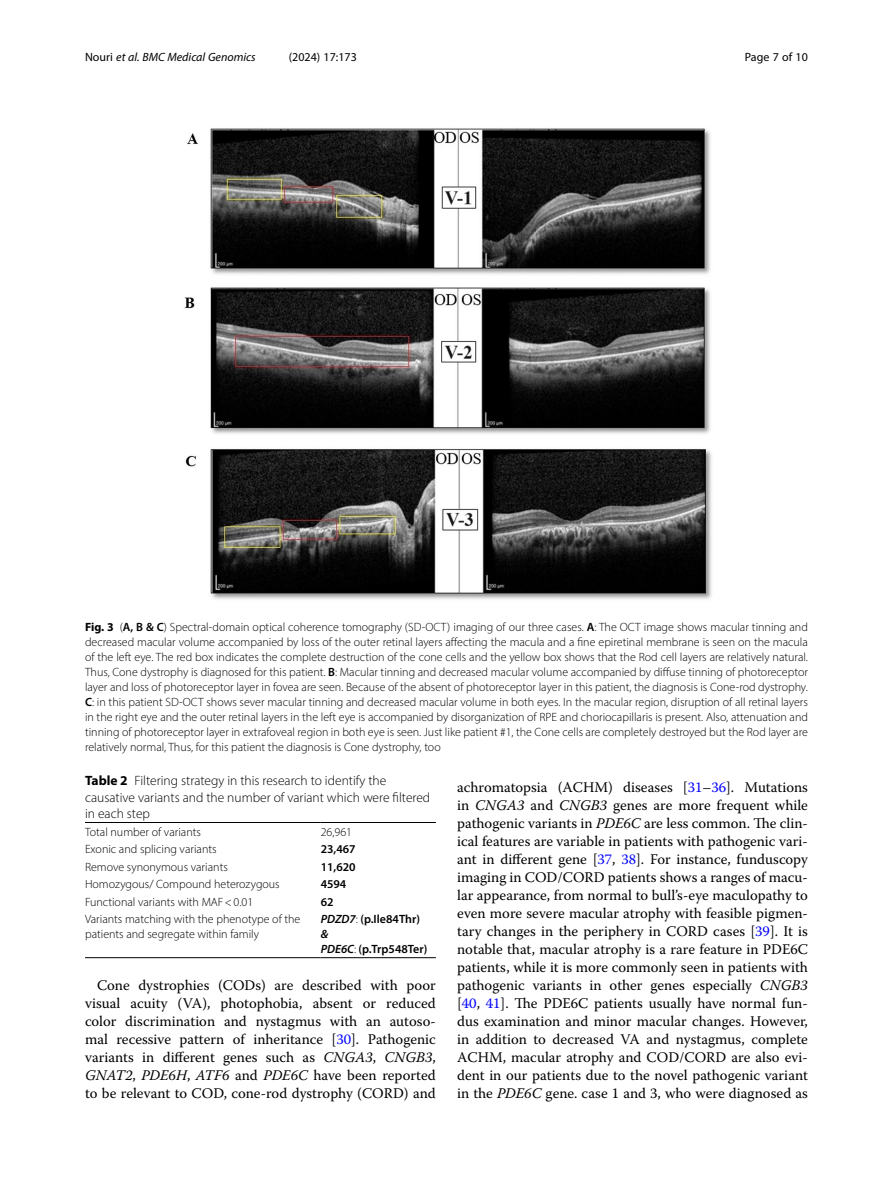
<style>
.page{position:relative;width:893px;height:1191px;background:#fff}
.page>*{position:absolute;margin:0;border:0;box-sizing:border-box;transform-origin:0 0}
.Body_Text_Indent{font:14.7px/18px "Warnock Pro";color:#000;text-align:justify}
.Table_Caption{font:300 13.5px/16.5px "Myriad Pro";color:#000}
.Figure_Caption{font:300 12px/15px "Myriad Pro";color:#000;text-align:justify}
.Table_Body{font:300 12px/15px "Myriad Pro";color:#000}
.Table_Body-2{font:600 12px "Myriad Pro";color:#000}
.t1{font:italic 12px "Myriad Pro";color:#000}
.t2{font:12px "Myriad Pro";color:#000}
.Table_Body-3{font:italic 600 12px "Myriad Pro";color:#000}
.s1{font-style:normal}
.s2{font-weight:700}
.s3{font-weight:600}
.s4{font-style:italic}
.s5{font-weight:300}
.s6{color:#00f}
</style>
<div class="page">
<hr style="left:321px;top:822px;width:115px;height:1px;background:#000">
<hr style="left:85px;top:957px;width:236px;height:1px;background:#000">
<hr style="left:321px;top:957px;width:115px;height:1px;background:#000">
<hr style="left:85px;top:822px;width:236px;height:1px;background:#000">
<img style="left:184px;top:128px;width:528px;height:471px">
<p class="t1" style="left:85px;top:50px;width:172px"><span class="s1">Nouri</span> et al. BMC Medical Genomics</p>
<p class="t2" style="left:289px;top:50px;width:70px">(2024) 17:173</p>
<p class="t2" style="left:745px;top:50px;width:65px">Page 7 of 10</p>
<p class="Figure_Caption" style="left:85px;top:619px;width:724px"><span class="s2">Fig. 3</span> (<span class="s3">A, B &amp; C</span>) Spectral-domain optical coherence tomography (SD-OCT) imaging of our three cases. <span class="s3">A</span>: The OCT image shows macular tinning and decreased macular volume accompanied by loss of the outer retinal layers affecting the macula and a fine epiretinal membrane is seen on the macula of the left eye. The red box indicates the complete destruction of the cone cells and the yellow box shows that the Rod cell layers are relatively natural.<br>Thus, Cone dystrophy is diagnosed for this patient. <span class="s3">B</span>: Macular tinning and decreased macular volume accompanied by diffuse tinning of photoreceptor layer and loss of photoreceptor layer in fovea are seen. Because of the absent of photoreceptor layer in this patient, the diagnosis is Cone-rod dystrophy.<br><span class="s3">C</span>: in this patient SD-OCT shows sever macular tinning and decreased macular volume in both eyes. In the macular region, disruption of all retinal layers in the right eye and the outer retinal layers in the left eye is accompanied by disorganization of RPE and choriocapillaris is present. Also, attenuation and tinning of photoreceptor layer in extrafoveal region in both eye is seen. Just like patient #1, the Cone cells are completely destroyed but the Rod layer are relatively normal, Thus, for this patient the diagnosis is Cone dystrophy, too</p>
<p class="Table_Caption" style="left:85px;top:772px;width:347px"><span class="s2">Table 2</span> Filtering strategy in this research to identify the causative variants and the number of variant which were filtered in each step</p>
<p class="Table_Body" style="left:85px;top:824px;width:117px">Total number of variants</p>
<p class="Table_Body" style="left:321px;top:824px;width:33px">26,961</p>
<p class="Table_Body" style="left:85px;top:841px;width:133px">Exonic and splicing variants</p>
<p class="Table_Body-2" style="left:321px;top:841px;width:36px">23,467</p>
<p class="Table_Body" style="left:85px;top:859px;width:144px">Remove synonymous variants</p>
<p class="Table_Body-2" style="left:321px;top:859px;width:36px">11,620</p>
<p class="Table_Body" style="left:85px;top:876px;width:196px">Homozygous/ Compound heterozygous</p>
<p class="Table_Body-2" style="left:321px;top:876px;width:27px">4594</p>
<p class="Table_Body" style="left:85px;top:894px;width:170px">Functional variants with MAF&lt;0.01</p>
<p class="Table_Body-2" style="left:321px;top:894px;width:14px">62</p>
<p class="Table_Body" style="left:85px;top:911px;width:217px">Variants matching with the phenotype of the patients and segregate within family</p>
<p class="Table_Body-2" style="left:321px;top:911px;width:101px"><span class="s4">PDZD7</span><span class="s5">:</span> (p.Ile84Thr)</p>
<p class="Table_Body-3" style="left:321px;top:926px;width:9px">&amp;</p>
<p class="Table_Body-2" style="left:321px;top:941px;width:108px"><span class="s4">PDE6C</span><span class="s5">:</span> (p.Trp548Ter)</p>
<p class="Body_Text_Indent" style="left:85px;top:976px;width:352px;text-indent:12px">Cone dystrophies (CODs) are described with poor visual acuity (VA), photophobia, absent or reduced color discrimination and nystagmus with an autoso&shy;mal recessive pattern of inheritance [<span class="s6">30</span>]. Pathogenic variants in different genes such as <span class="s4">CNGA3</span>, <span class="s4">CNGB3</span>, <span class="s4">GNAT2</span>, <span class="s4">PDE6H</span>, <span class="s4">ATF6</span> and <span class="s4">PDE6C</span> have been reported to be relevant to COD, cone-rod dystrophy (CORD) and</p>
<p class="Body_Text_Indent" style="left:457px;top:778px;width:352px">achromatopsia (ACHM) diseases [<span class="s6">31</span>–<span class="s6">36</span>]. Mutations in <span class="s4">CNGA3</span> and <span class="s4">CNGB3</span> genes are more frequent while pathogenic variants in <span class="s4">PDE6C</span> are less common. The clin&shy;ical features are variable in patients with pathogenic vari&shy;ant in different gene [<span class="s6">37</span>, <span class="s6">38</span>]. For instance, funduscopy imaging in COD/CORD patients shows a ranges of macu&shy;lar appearance, from normal to bull’s-eye maculopathy to even more severe macular atrophy with feasible pigmen&shy;tary changes in the periphery in CORD cases [<span class="s6">39</span>]. It is notable that, macular atrophy is a rare feature in PDE6C patients, while it is more commonly seen in patients with pathogenic variants in other genes especially <span class="s4">CNGB3 </span>[<span class="s6">40</span>, <span class="s6">41</span>]. The PDE6C patients usually have normal fun&shy;dus examination and minor macular changes. However, in addition to decreased VA and nystagmus, complete ACHM, macular atrophy and COD/CORD are also evi&shy;dent in our patients due to the novel pathogenic variant in the <span class="s4">PDE6C</span> gene. case 1 and 3, who were diagnosed as</p>
</div>
